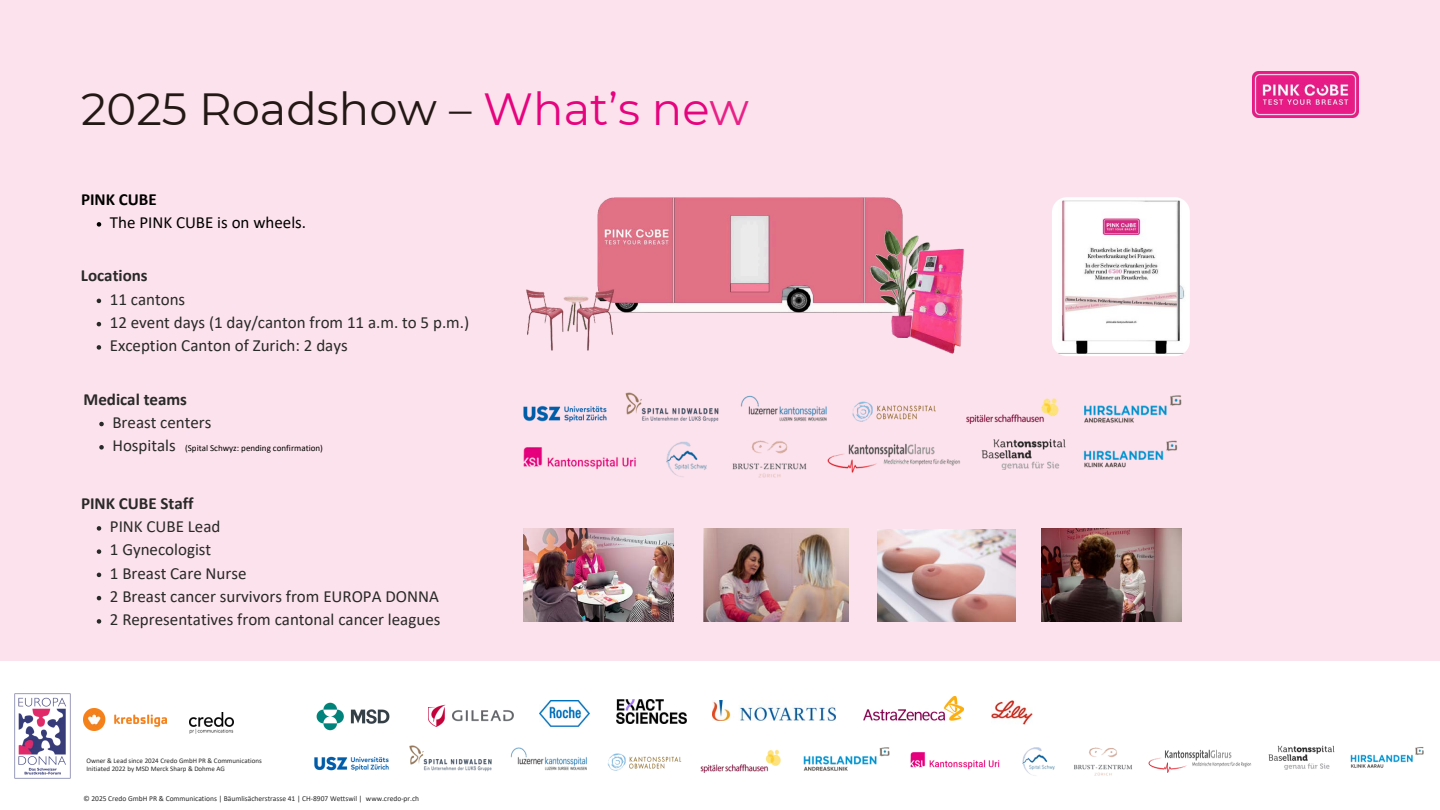
<style>
.page{position:relative;width:1440px;height:810px;background:#fce2ec}
.page>*{position:absolute;margin:0;border:0;box-sizing:border-box;transform-origin:0 0}
.t1{font:45px "Montserrat";color:#231815}
.t2{font:17px "Calibri";color:#292929}
.t3{font:700 17px "Calibri";color:#292929}
.t4{font:17px "Calibri";color:#000}
.t5{font:700 17px "Calibri";color:#000}
.t6{font:9px "Calibri";color:#000}
.t7{font:7.5px "Calibri";color:#292929}
.t8{font:7px "Calibri";color:#292929}
.s1{color:#e6037e}
.s2{color:#e82187}
</style>
<div class="page">
<img style="left:1052px;top:197px;width:138px;height:159px;border-radius:15px">
<img style="left:526px;top:197px;width:438px;height:157px">
<div style="left:0;top:661px;width:1440px;height:149px;background:#fff"></div>
<img style="left:314px;top:756px;width:75px;height:15px">
<img style="left:409px;top:745px;width:83px;height:27px">
<img style="left:511px;top:747px;width:76px;height:24px">
<img style="left:607px;top:753px;width:75px;height:17px">
<img style="left:700px;top:749px;width:81px;height:23px">
<img style="left:803px;top:748px;width:87px;height:23px">
<img style="left:911px;top:752px;width:89px;height:18px">
<img style="left:1074px;top:747px;width:58px;height:29px">
<img style="left:1023px;top:747px;width:31px;height:29px">
<img style="left:1148px;top:749px;width:104px;height:24px">
<img style="left:1268px;top:745px;width:67px;height:24px">
<img style="left:1350px;top:747px;width:74px;height:21px">
<svg style="left:97px;top:526px;width:4px;height:5px"></svg>
<svg style="left:97px;top:549px;width:4px;height:5px"></svg>
<svg style="left:97px;top:573px;width:4px;height:4px"></svg>
<svg style="left:97px;top:596px;width:4px;height:4px"></svg>
<svg style="left:97px;top:619px;width:4px;height:5px"></svg>
<img style="left:84px;top:709px;width:83px;height:22px">
<img style="left:14px;top:693px;width:57px;height:86px">
<img style="left:189px;top:712px;width:45px;height:21px">
<img style="left:316px;top:702px;width:74px;height:29px">
<img style="left:428px;top:704px;width:86px;height:23px">
<img style="left:540px;top:701px;width:50px;height:26px">
<img style="left:712px;top:701px;width:123px;height:20px">
<img style="left:616px;top:699px;width:70px;height:24px">
<img style="left:863px;top:697px;width:100px;height:24px">
<img style="left:991px;top:701px;width:42px;height:23px">
<img style="left:1252px;top:71px;width:107px;height:47px">
<img style="left:523px;top:405px;width:84px;height:17px">
<img style="left:625px;top:392px;width:94px;height:30px">
<img style="left:740px;top:395px;width:87px;height:26px">
<img style="left:852px;top:401px;width:84px;height:21px">
<img style="left:966px;top:398px;width:93px;height:25px">
<img style="left:1084px;top:396px;width:98px;height:27px">
<img style="left:523px;top:447px;width:113px;height:23px">
<img style="left:732px;top:441px;width:75px;height:37px">
<img style="left:667px;top:441px;width:39px;height:36px">
<img style="left:828px;top:443px;width:132px;height:30px">
<img style="left:981px;top:439px;width:85px;height:30px">
<img style="left:1083px;top:440px;width:95px;height:28px">
<img style="left:703px;top:528px;width:146px;height:93px">
<img style="left:878px;top:530px;width:138px;height:92px">
<img style="left:1042px;top:529px;width:139px;height:93px">
<img style="left:523px;top:529px;width:151px;height:92px">
<svg style="left:97px;top:222px;width:4px;height:5px"></svg>
<svg style="left:99px;top:422px;width:5px;height:4px"></svg>
<svg style="left:99px;top:445px;width:5px;height:5px"></svg>
<svg style="left:97px;top:299px;width:4px;height:4px"></svg>
<svg style="left:97px;top:322px;width:4px;height:4px"></svg>
<svg style="left:97px;top:345px;width:4px;height:5px"></svg>
<p class="t1" style="left:81px;top:81px;width:670px">2025 Roadshow – <span class="s1">What’s ne</span><span class="s2">w</span></p>
<p class="t5" style="left:81px;top:192px;width:77px">PINK CUBE</p>
<p class="t4" style="left:110px;top:215px;width:198px">The PINK CUBE is on wheels.</p>
<p class="t3" style="left:81px;top:269px;width:68px">Locations</p>
<h5 class="t2" style="left:110px;top:292px;width:77px">11 cantons</h5>
<h3 class="t2" style="left:110px;top:315px;width:361px">12 event days (1 day/canton from 11 a.m. to 5 p.m.)</h3>
<p class="t2" style="left:110px;top:338px;width:239px">Exception Canton of Zurich: 2 days</p>
<p class="t3" style="left:84px;top:392px;width:105px">Medical teams</p>
<h3 class="t2" style="left:112px;top:415px;width:101px">Breast centers</h3>
<p class="t2" style="left:112px;top:438px;width:65px">Hospitals</p>
<p class="t6" style="left:185px;top:444px;width:139px">(Spital Schwyz: pending confirmation)</p>
<h1 class="t3" style="left:81px;top:496px;width:114px">PINK CUBE Staff</h1>
<p class="t2" style="left:110px;top:519px;width:112px">PINK CUBE Lead</p>
<p class="t2" style="left:110px;top:543px;width:103px">1 Gynecologist</p>
<h2 class="t2" style="left:110px;top:566px;width:138px">1 Breast Care Nurse</h2>
<p class="t2" style="left:110px;top:589px;width:330px">2 Breast cancer survivors from EUROPA DONNA</p>
<h3 class="t2" style="left:110px;top:612px;width:332px">2 Representatives from cantonal cancer leagues</h3>
<p class="t8" style="left:86px;top:757px;width:177px">Owner &amp; Lead since 2024 Credo GmbH PR &amp; Communications</p>
<p class="t8" style="left:86px;top:765px;width:140px">Initiated 2022 by MSD Merck Sharp &amp; Dohme AG</p>
<p class="t7" style="left:83px;top:796px;width:337px">© 2025 Credo GmbH PR &amp; Communications | Bäumlisächerstrasse 41 | CH-8907 Wettswil | www.credo-pr.ch</p>
</div>
